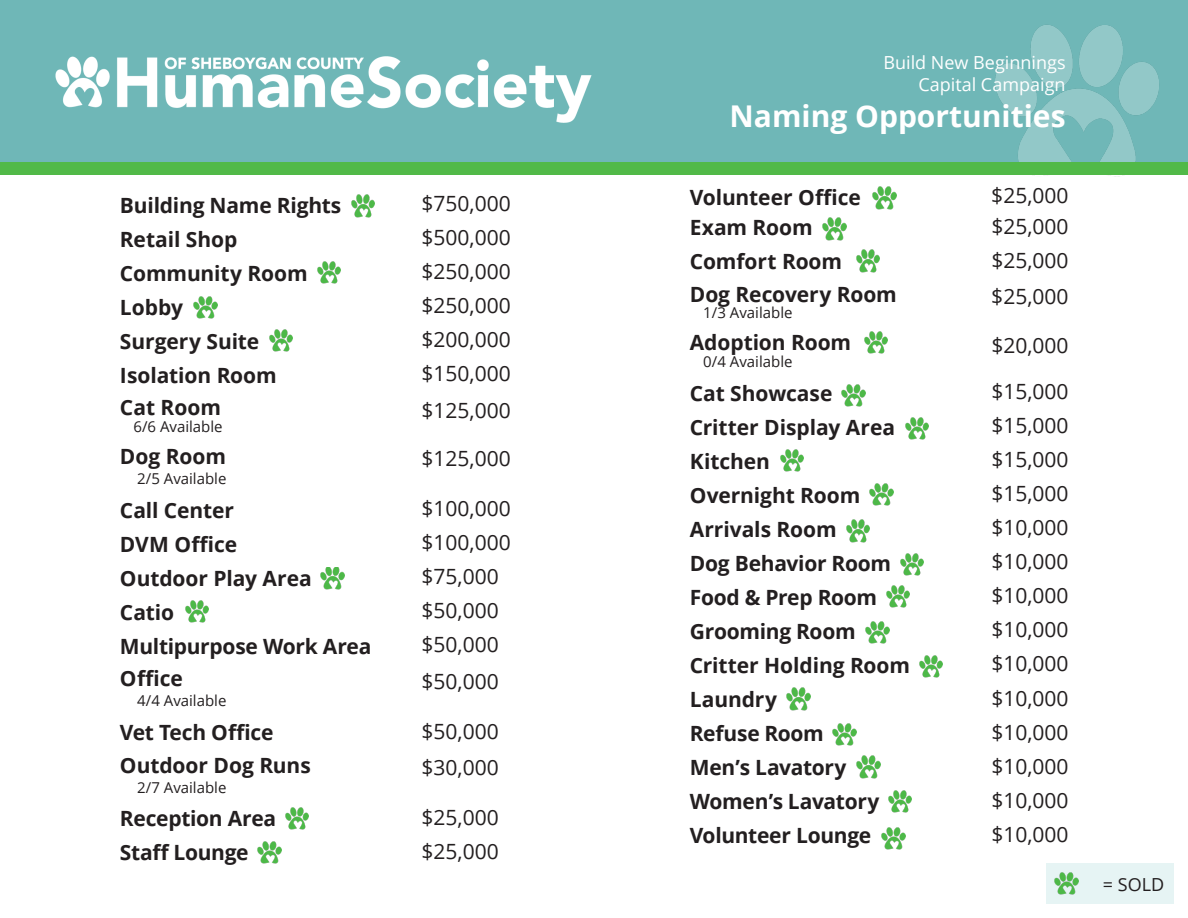
<style>
.page{position:relative;width:1188px;height:918px;background:#fff}
.page>*{position:absolute;margin:0;border:0;box-sizing:border-box;transform-origin:0 0}
.t1{font:700 30px "Open Sans";color:#fff}
.t2{font:700 21px "Open Sans";letter-spacing:-.005em;color:#231f20}
.t3{font:21px "Open Sans";color:#231f20}
.t4{font:18px "Open Sans";color:#fff}
.t5{font:18px "Open Sans";color:#231f20}
.t6{font:15px "Open Sans";color:#231f20}
</style>
<div class="page">
<div style="left:0;top:0;width:1188px;height:162px;background:#6fb7b7"></div>
<img style="left:995px;top:25px;width:164px;height:152px">
<div style="left:0;top:162px;width:1188px;height:13px;background:#51b948"></div>
<img style="left:55px;top:56px;width:537px;height:67px">
<div style="left:1046px;top:864px;width:128px;height:40px;background:#e6f4f4"></div>
<img style="left:1055px;top:873px;width:23px;height:22px">
<img style="left:846px;top:520px;width:24px;height:22px">
<img style="left:317px;top:261px;width:24px;height:23px">
<img style="left:194px;top:296px;width:23px;height:22px">
<img style="left:321px;top:567px;width:24px;height:22px">
<img style="left:285px;top:807px;width:24px;height:22px">
<img style="left:258px;top:842px;width:23px;height:22px">
<img style="left:856px;top:250px;width:24px;height:22px">
<img style="left:780px;top:450px;width:24px;height:22px">
<img style="left:870px;top:484px;width:23px;height:22px">
<img style="left:886px;top:586px;width:24px;height:22px">
<img style="left:787px;top:688px;width:23px;height:22px">
<img style="left:833px;top:723px;width:23px;height:23px">
<img style="left:856px;top:756px;width:24px;height:22px">
<img style="left:888px;top:790px;width:24px;height:22px">
<img style="left:864px;top:331px;width:24px;height:22px">
<img style="left:185px;top:601px;width:24px;height:22px">
<img style="left:873px;top:187px;width:23px;height:22px">
<img style="left:823px;top:218px;width:23px;height:22px">
<img style="left:842px;top:384px;width:23px;height:22px">
<img style="left:905px;top:417px;width:24px;height:23px">
<img style="left:900px;top:553px;width:24px;height:22px">
<img style="left:866px;top:621px;width:23px;height:22px">
<img style="left:919px;top:655px;width:24px;height:22px">
<img style="left:882px;top:828px;width:23px;height:22px">
<img style="left:351px;top:195px;width:24px;height:22px">
<img style="left:269px;top:330px;width:24px;height:22px">
<p class="t2" style="left:120px;top:190px;width:223px">Building Name Rights</p>
<p class="t3" style="left:421px;top:189px;width:91px">$750,000</p>
<p class="t2" style="left:120px;top:224px;width:119px">Retail Shop</p>
<p class="t3" style="left:421px;top:223px;width:91px">$500,000</p>
<p class="t2" style="left:120px;top:258px;width:189px">Community Room</p>
<p class="t3" style="left:421px;top:257px;width:91px">$250,000</p>
<p class="t2" style="left:120px;top:292px;width:65px">Lobby</p>
<p class="t3" style="left:421px;top:291px;width:91px">$250,000</p>
<p class="t2" style="left:120px;top:326px;width:141px">Surgery Suite</p>
<p class="t3" style="left:421px;top:325px;width:91px">$200,000</p>
<p class="t2" style="left:120px;top:360px;width:158px">Isolation Room</p>
<p class="t3" style="left:421px;top:359px;width:91px">$150,000</p>
<p class="t2" style="left:120px;top:393px;width:103px">Cat Room</p>
<p class="t3" style="left:421px;top:396px;width:91px">$125,000</p>
<p class="t6" style="left:133px;top:416px;width:91px">6/6 Available</p>
<p class="t2" style="left:120px;top:442px;width:108px">Dog Room</p>
<p class="t3" style="left:421px;top:444px;width:91px">$125,000</p>
<p class="t6" style="left:137px;top:468px;width:91px">2/5 Available</p>
<p class="t2" style="left:120px;top:495px;width:116px">Call Center</p>
<p class="t3" style="left:421px;top:494px;width:91px">$100,000</p>
<p class="t2" style="left:120px;top:529px;width:119px">DVM Office</p>
<p class="t3" style="left:421px;top:528px;width:91px">$100,000</p>
<p class="t2" style="left:120px;top:563px;width:193px">Outdoor Play Area</p>
<p class="t3" style="left:421px;top:562px;width:79px">$75,000</p>
<p class="t2" style="left:120px;top:597px;width:56px">Catio</p>
<p class="t3" style="left:421px;top:596px;width:79px">$50,000</p>
<p class="t2" style="left:120px;top:632px;width:253px">Multipurpose Work Area</p>
<p class="t3" style="left:421px;top:630px;width:79px">$50,000</p>
<p class="t2" style="left:120px;top:664px;width:64px">Office</p>
<p class="t3" style="left:421px;top:667px;width:79px">$50,000</p>
<p class="t6" style="left:137px;top:691px;width:91px">4/4 Available</p>
<p class="t2" style="left:120px;top:718px;width:155px">Vet Tech Office</p>
<p class="t3" style="left:421px;top:717px;width:79px">$50,000</p>
<p class="t2" style="left:120px;top:750px;width:192px">Outdoor Dog Runs</p>
<p class="t3" style="left:421px;top:753px;width:79px">$30,000</p>
<p class="t6" style="left:137px;top:777px;width:91px">2/7 Available</p>
<p class="t2" style="left:120px;top:804px;width:158px">Reception Area</p>
<p class="t3" style="left:421px;top:803px;width:79px">$25,000</p>
<p class="t2" style="left:120px;top:837px;width:130px">Staff Lounge</p>
<p class="t3" style="left:421px;top:837px;width:79px">$25,000</p>
<p class="t4" style="left:883px;top:50px;width:184px">Build New Beginnings</p>
<p class="t4" style="left:918px;top:72px;width:149px">Capital Campaign</p>
<p class="t1" style="left:730px;top:95px;width:338px">Naming Opportunities</p>
<p class="t2" style="left:690px;top:182px;width:173px">Volunteer Office</p>
<p class="t3" style="left:991px;top:181px;width:79px">$25,000</p>
<p class="t2" style="left:690px;top:213px;width:124px">Exam Room</p>
<p class="t3" style="left:991px;top:211px;width:79px">$25,000</p>
<p class="t2" style="left:690px;top:247px;width:154px">Comfort Room</p>
<p class="t3" style="left:991px;top:246px;width:79px">$25,000</p>
<p class="t2" style="left:690px;top:279px;width:209px">Dog Recovery Room</p>
<p class="t3" style="left:991px;top:282px;width:79px">$25,000</p>
<p class="t6" style="left:703px;top:302px;width:91px">1/3 Available</p>
<p class="t2" style="left:690px;top:328px;width:163px">Adoption Room</p>
<p class="t3" style="left:991px;top:331px;width:79px">$20,000</p>
<p class="t6" style="left:703px;top:351px;width:91px">0/4 Available</p>
<p class="t2" style="left:690px;top:378px;width:144px">Cat Showcase</p>
<p class="t3" style="left:991px;top:377px;width:79px">$15,000</p>
<p class="t2" style="left:690px;top:412px;width:207px">Critter Display Area</p>
<p class="t3" style="left:991px;top:411px;width:79px">$15,000</p>
<p class="t2" style="left:690px;top:446px;width:82px">Kitchen</p>
<p class="t3" style="left:991px;top:445px;width:79px">$15,000</p>
<p class="t2" style="left:690px;top:480px;width:172px">Overnight Room</p>
<p class="t3" style="left:991px;top:479px;width:79px">$15,000</p>
<p class="t2" style="left:690px;top:514px;width:148px">Arrivals Room</p>
<p class="t3" style="left:991px;top:513px;width:79px">$10,000</p>
<p class="t2" style="left:690px;top:548px;width:203px">Dog Behavior Room</p>
<p class="t3" style="left:991px;top:547px;width:79px">$10,000</p>
<p class="t2" style="left:690px;top:582px;width:189px">Food &amp; Prep Room</p>
<p class="t3" style="left:991px;top:581px;width:79px">$10,000</p>
<p class="t2" style="left:690px;top:617px;width:167px">Grooming Room</p>
<p class="t3" style="left:991px;top:615px;width:79px">$10,000</p>
<p class="t2" style="left:690px;top:651px;width:222px">Critter Holding Room</p>
<p class="t3" style="left:991px;top:649px;width:79px">$10,000</p>
<p class="t2" style="left:690px;top:685px;width:89px">Laundry</p>
<p class="t3" style="left:991px;top:683px;width:79px">$10,000</p>
<p class="t2" style="left:690px;top:719px;width:136px">Refuse Room</p>
<p class="t3" style="left:991px;top:718px;width:79px">$10,000</p>
<p class="t2" style="left:690px;top:753px;width:158px">Men’s Lavatory</p>
<p class="t3" style="left:991px;top:752px;width:79px">$10,000</p>
<p class="t2" style="left:690px;top:787px;width:191px">Women’s Lavatory</p>
<p class="t3" style="left:991px;top:786px;width:79px">$10,000</p>
<p class="t2" style="left:690px;top:821px;width:183px">Volunteer Lounge</p>
<p class="t3" style="left:991px;top:820px;width:79px">$10,000</p>
<p class="t5" style="left:1103px;top:872px;width:63px">= SOLD</p>
</div>
